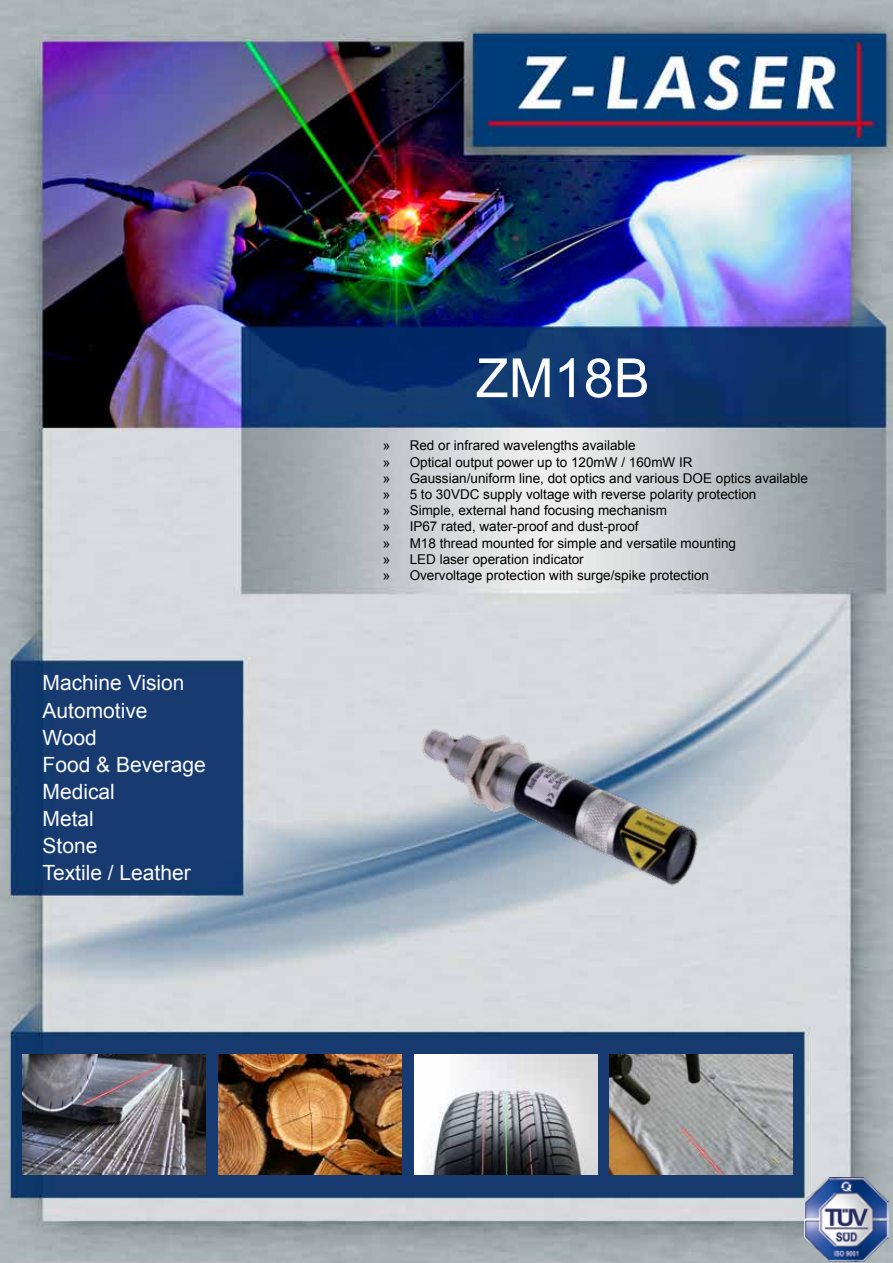
<style>
.page{position:relative;width:893px;height:1263px;background:#fff}
.page>*{position:absolute;margin:0;border:0;box-sizing:border-box;transform-origin:0 0}
.t1{font:54px "Arial";color:#fcfcfc}
.t2{font:21px/27px "Arial";color:#fcfcfc}
.t3{font:13.5px/16.2px "Arial";color:#000}
</style>
<div class="page">
<img style="left:0;top:0;width:893px;height:1263px">
<img style="left:360px;top:670px;width:396px;height:253px">
<img style="left:219px;top:1054px;width:182px;height:121px">
<img style="left:23px;top:1054px;width:183px;height:121px">
<img style="left:414px;top:1054px;width:183px;height:121px">
<img style="left:610px;top:1054px;width:183px;height:121px">
<img style="left:805px;top:1177px;width:84px;height:85px">
<h2 class="t2" style="left:43px;top:670px;width:165px">Machine Vision<br>Automotive<br>Wood<br>Food &amp; Beverage<br>Medical<br>Metal<br>Stone<br>Textile / Leather</h2>
<h1 class="t1" style="left:476px;top:343px;width:176px">ZM18B</h1>
<p class="t3" style="left:383px;top:438px;width:427px">» Red or infrared wavelengths available<br>» Optical output power up to 120mW / 160mW IR<br>» Gaussian/uniform line, dot optics and various DOE optics available » 5 to 30VDC supply voltage with reverse polarity protection<br>» Simple, external hand focusing mechanism<br>» IP67 rated, water-proof and dust-proof<br>» M18 thread mounted for simple and versatile mounting<br>» LED laser operation indicator<br>» Overvoltage protection with surge/spike protection</p>
</div>
